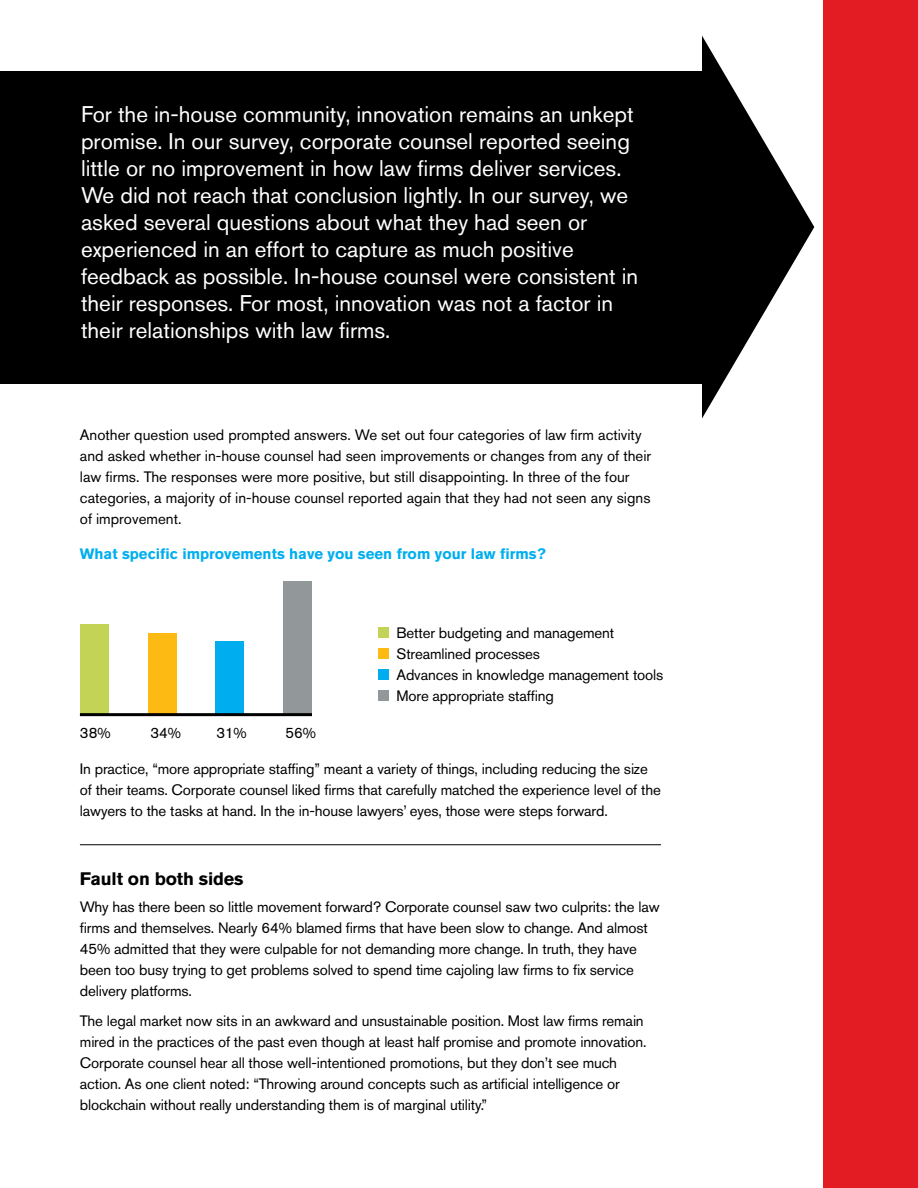
<style>
.page{position:relative;width:918px;height:1188px;background:#fff}
.page>*{position:absolute;margin:0;border:0;box-sizing:border-box;transform-origin:0 0}
.t1{font:22.5px/27px "Akzidenz Grotesk Pro";color:#fff}
.t2{font:700 18px "Akzidenz Grotesk Pro";letter-spacing:-.01em;color:#000}
.t3{font:15px/21px "Akzidenz Grotesk Pro";letter-spacing:-.01em;color:#000}
.t4{font:700 15px "Akzidenz Grotesk Pro";color:#00aeef}
</style>
<div class="page">
<div style="left:0;top:71px;width:710px;height:313px;background:#000"></div>
<div style="left:823px;top:0;width:95px;height:1188px;background:#e31b23"></div>
<svg style="left:702px;top:36px;width:112px;height:382px"></svg>
<hr style="left:80px;top:844px;width:581px;height:1px;background:#000">
<div style="left:284px;top:581px;width:28px;height:133px;background:#92979a"></div>
<div style="left:216px;top:641px;width:28px;height:73px;background:#00aeef"></div>
<div style="left:148px;top:633px;width:28px;height:81px;background:#fdba12"></div>
<div style="left:80px;top:625px;width:28px;height:89px;background:#c2d356"></div>
<hr style="left:80px;top:713px;width:232px;height:3px;background:#000">
<div style="left:378px;top:627px;width:11px;height:11px;background:#c2d356"></div>
<div style="left:378px;top:648px;width:11px;height:11px;background:#fdba12"></div>
<div style="left:378px;top:669px;width:11px;height:11px;background:#00aeef"></div>
<div style="left:378px;top:690px;width:11px;height:11px;background:#92979a"></div>
<p class="t1" style="left:81px;top:101px;width:559px">For the in-house community, innovation remains an unkept promise. In our survey, corporate counsel reported seeing little or no improvement in how law firms deliver services.<br>We did not reach that conclusion lightly. In our survey, we asked several questions about what they had seen or experienced in an effort to capture as much positive feedback as possible. In-house counsel were consistent in their responses. For most, innovation was not a factor in their relationships with law firms.</p>
<p class="t3" style="left:80px;top:424px;width:573px">Another question used prompted answers. We set out four categories of law firm activity and asked whether in-house counsel had seen improvements or changes from any of their law firms. The responses were more positive, but still disappointing. In three of the four categories, a majority of in-house counsel reported again that they had not seen any signs of improvement.</p>
<p class="t4" style="left:80px;top:544px;width:467px">What specific improvements have you seen from your law firms?</p>
<p class="t3" style="left:80px;top:723px;width:32px">38%</p>
<p class="t3" style="left:150px;top:723px;width:32px">34%</p>
<p class="t3" style="left:216px;top:723px;width:32px">31%</p>
<p class="t3" style="left:285px;top:723px;width:32px">56%</p>
<p class="t3" style="left:396px;top:622px;width:268px">Better budgeting and management<br>Streamlined processes<br>Advances in knowledge management tools<br>More appropriate staffing</p>
<p class="t3" style="left:80px;top:758px;width:582px">In practice, “more appropriate staffing” meant a variety of things, including reducing the size of their teams. Corporate counsel liked firms that carefully matched the experience level of the lawyers to the tasks at hand. In the in-house lawyers’ eyes, those were steps forward.</p>
<p class="t2" style="left:80px;top:867px;width:165px">Fault on both sides</p>
<p class="t3" style="left:80px;top:896px;width:581px">Why has there been so little movement forward? Corporate counsel saw two culprits: the law firms and themselves. Nearly 64% blamed firms that have been slow to change. And almost 45% admitted that they were culpable for not demanding more change. In truth, they have been too busy trying to get problems solved to spend time cajoling law firms to fix service delivery platforms.</p>
<p class="t3" style="left:80px;top:1010px;width:568px">The legal market now sits in an awkward and unsustainable position. Most law firms remain mired in the practices of the past even though at least half promise and promote innovation.<br>Corporate counsel hear all those well-intentioned promotions, but they don’t see much action. As one client noted: “Throwing around concepts such as artificial intelligence or blockchain without really understanding them is of marginal utility.”</p>
</div>
